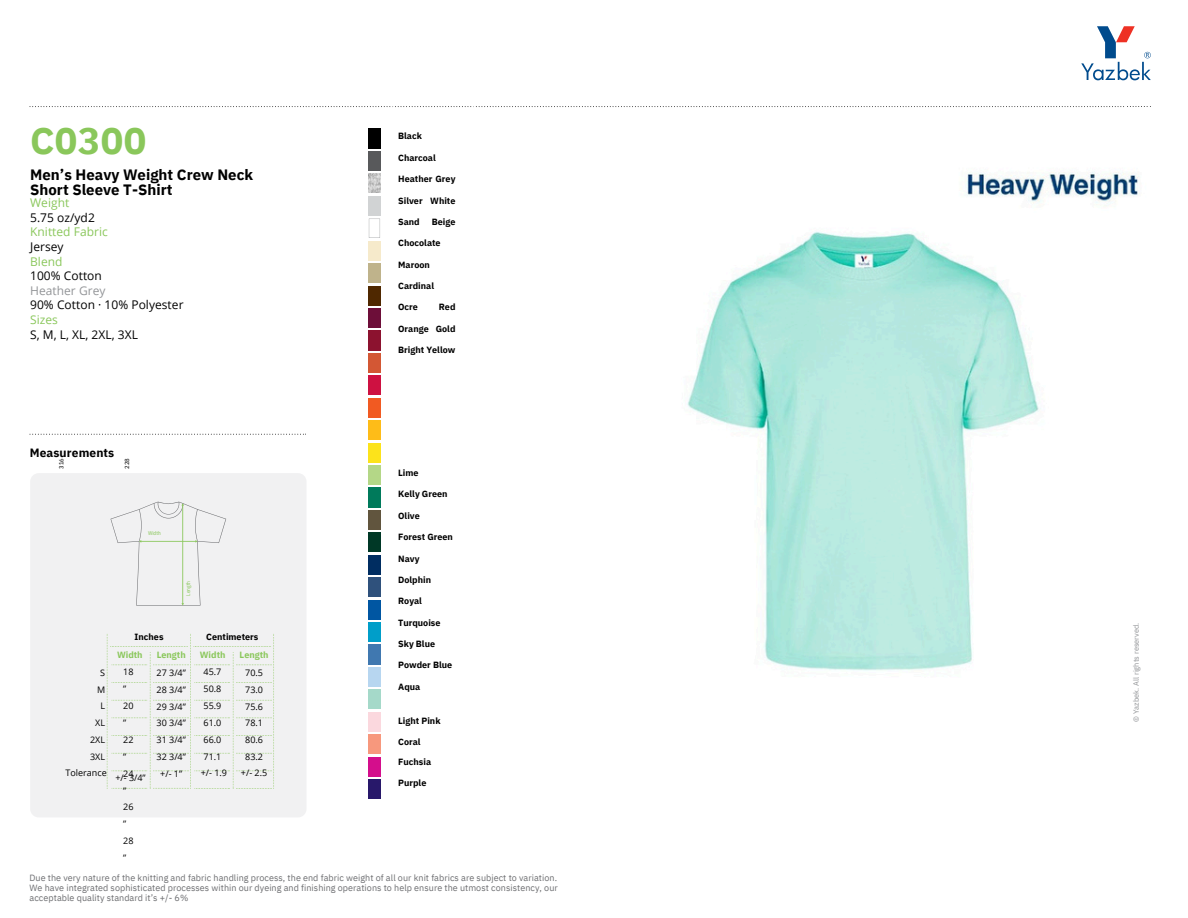
<style>
.page{position:relative;width:1188px;height:918px;background:#fff}
.page>*{position:absolute;margin:0;border:0;box-sizing:border-box;transform-origin:0 0}
.t1{font:700 37.5px "IBM Plex Sans";letter-spacing:.01em;color:#8ac75b}
.t2{font:700 15px/14.7px "IBM Plex Sans";color:#000}
.t3{font:12px/14.7px "Open Sans";letter-spacing:.005em;color:#000}
.t4{font:700 12px "IBM Plex Sans";letter-spacing:.01em;color:#000}
.t5{font:9px/10.2px "IBM Plex Sans";letter-spacing:.005em;color:#6d6e71;text-align:justify}
.t6{font:700 9px "IBM Plex Sans";color:#000}
.t7{font:9px/16.8px "Open Sans";color:#000;text-align:justify}
.t8{font:700 9px/18px "IBM Plex Sans";color:#8ac75b}
.t9{font:7.5px "IBM Plex Sans";color:#939598}
.t10{font:6px "IBM Plex Sans";color:#000}
.t11{font:5.4px "IBM Plex Sans Cond";letter-spacing:-.01em;color:#8ac75b}
.s1{color:#8ac75b}
.s2{color:#939598}
.s3{font-family:"Open Sans";font-weight:400;color:#000}
</style>
<div class="page">
<div style="left:30px;top:473px;width:277px;height:344px;background:#f1f1f2;border-radius:9px"></div>
<svg style="left:30px;top:434px;width:276px;height:1px"></svg>
<div style="left:369px;top:129px;width:11px;height:19px;background:#000"></div>
<div style="left:369px;top:151px;width:11px;height:20px;background:#58595b"></div>
<svg style="left:30px;top:106px;width:1121px;height:1px"></svg>
<svg style="left:1081px;top:26px;width:70px;height:54px"></svg>
<img style="left:369px;top:174px;width:11px;height:19px">
<svg style="left:110px;top:502px;width:116px;height:104px"></svg>
<svg style="left:107px;top:634px;width:167px;height:155px"></svg>
<div style="left:369px;top:196px;width:11px;height:19px;background:#d1d3d4"></div>
<svg style="left:369px;top:219px;width:11px;height:19px"></svg>
<div style="left:369px;top:241px;width:11px;height:19px;background:#f6eacb"></div>
<div style="left:369px;top:264px;width:11px;height:19px;background:#bfb38b"></div>
<div style="left:369px;top:286px;width:11px;height:19px;background:#4f2800"></div>
<div style="left:369px;top:308px;width:11px;height:20px;background:#6d0e39"></div>
<div style="left:369px;top:331px;width:11px;height:19px;background:#8c122f"></div>
<div style="left:369px;top:353px;width:11px;height:19px;background:#d35734"></div>
<div style="left:369px;top:376px;width:11px;height:19px;background:#ce1141"></div>
<div style="left:369px;top:398px;width:11px;height:19px;background:#f15a22"></div>
<div style="left:369px;top:421px;width:11px;height:19px;background:#febc18"></div>
<div style="left:369px;top:443px;width:11px;height:19px;background:#fce31b"></div>
<div style="left:369px;top:466px;width:11px;height:19px;background:#b4d787"></div>
<div style="left:369px;top:488px;width:11px;height:19px;background:#007a5b"></div>
<div style="left:369px;top:510px;width:11px;height:20px;background:#61553e"></div>
<div style="left:369px;top:533px;width:11px;height:19px;background:#003826"></div>
<div style="left:369px;top:555px;width:11px;height:19px;background:#002d61"></div>
<div style="left:369px;top:578px;width:11px;height:19px;background:#2f517c"></div>
<div style="left:369px;top:600px;width:11px;height:19px;background:#0056a2"></div>
<div style="left:369px;top:623px;width:11px;height:19px;background:#009ec9"></div>
<div style="left:369px;top:645px;width:11px;height:19px;background:#4078b0"></div>
<div style="left:369px;top:667px;width:11px;height:20px;background:#b7d6f0"></div>
<div style="left:369px;top:690px;width:11px;height:19px;background:#a5d9c9"></div>
<div style="left:369px;top:712px;width:11px;height:19px;background:#fbd8de"></div>
<div style="left:369px;top:735px;width:11px;height:19px;background:#f7987d"></div>
<div style="left:369px;top:757px;width:11px;height:19px;background:#d40e8c"></div>
<div style="left:369px;top:780px;width:11px;height:19px;background:#28186a"></div>
<img style="left:687px;top:171px;width:452px;height:500px">
<div style="left:1125px;top:484px;width:20px;height:240px;background:#fff"></div>
<h2 class="t1" style="left:30px;top:116px;width:118px">C0300</h2>
<h2 class="t2" style="left:30px;top:167px;width:224px">Men’s Heavy Weight Crew Neck<br>Short Sleeve T-Shirt</h2>
<h2 class="t3" style="left:30px;top:195px;width:155px"><span class="s1">Weight<br></span>5.75 oz/yd2<br><span class="s1">Knitted Fabric<br></span>Jersey<br><span class="s1">Blend<br></span>100% Cotton<br><span class="s2">Heather Grey<br></span>90% Cotton · 10% Polyester<br><span class="s1">Sizes<br></span>S, M, L, XL, 2XL, 3XL</h2>
<h4 class="t4" style="left:30px;top:445px;width:86px">Measurements</h4>
<h4 class="t10" style="left:57px;top:469px;width:12px;rotate:-90deg">316</h4>
<h4 class="t10" style="left:123px;top:469px;width:12px;rotate:-90deg">228</h4>
<h4 class="t11" style="left:148px;top:529px;width:14px">Width</h4>
<h4 class="t11" style="left:185px;top:596px;width:16px;rotate:-90deg">Length</h4>
<p class="t7" style="left:90px;top:664px;width:16px;text-align:right">S<br>M<br>L<br>XL<br>2XL<br>3XL</p>
<p class="t7" style="left:66px;top:764px;width:43px">Tolerance</p>
<p class="t6" style="left:135px;top:630px;width:30px">Inches</p>
<p class="t8" style="left:117px;top:645px;width:27px">Width</p>
<h6 class="t8" style="left:157px;top:645px;width:31px">Length<br><span class="s3">27 3/4”</span></h6>
<h6 class="t7" style="left:157px;top:681px;width:31px;text-align:center">28 3/4”<br>29 3/4”<br>30 3/4”<br>31 3/4”<br>32 3/4” +/- 1”</h6>
<h3 class="t7" style="left:123px;top:664px;width:12px;text-align:left">18 ”<br>20 ”<br>22 ”<br>24 ”<br>26 ”<br>28 ”</h3>
<h3 class="t7" style="left:115px;top:769px;width:32px">+/- 3/4”</h3>
<p class="t6" style="left:206px;top:630px;width:54px">Centimeters</p>
<h6 class="t8" style="left:200px;top:645px;width:27px">Width</h6>
<p class="t8" style="left:240px;top:645px;width:31px;text-align:center">Length<br><span class="s3">70.5</span></p>
<p class="t7" style="left:245px;top:681px;width:19px">73.0<br>75.6<br>78.1<br>80.6<br>83.2</p>
<p class="t7" style="left:241px;top:764px;width:28px">+/- 2.5</p>
<h3 class="t7" style="left:204px;top:664px;width:19px">45.7<br>50.8<br>55.9<br>61.0<br>66.0<br>71.1</h3>
<h3 class="t7" style="left:201px;top:764px;width:28px">+/- 1.9</h3>
<p class="t6" style="left:398px;top:130px;width:25px">Black</p>
<p class="t6" style="left:398px;top:152px;width:39px">Charcoal</p>
<p class="t6" style="left:398px;top:173px;width:59px">Heather Grey</p>
<p class="t6" style="left:398px;top:194px;width:59px">Silver White</p>
<p class="t6" style="left:398px;top:216px;width:23px">Sand</p>
<p class="t6" style="left:432px;top:216px;width:25px">Beige</p>
<p class="t6" style="left:398px;top:237px;width:44px">Chocolate</p>
<p class="t6" style="left:398px;top:259px;width:33px">Maroon</p>
<p class="t6" style="left:398px;top:280px;width:37px">Cardinal</p>
<p class="t6" style="left:398px;top:301px;width:21px">Ocre</p>
<p class="t6" style="left:439px;top:301px;width:18px">Red</p>
<p class="t6" style="left:398px;top:323px;width:59px">Orange Gold</p>
<p class="t6" style="left:398px;top:344px;width:59px">Bright Yellow</p>
<h3 class="t6" style="left:398px;top:467px;width:22px">Lime</h3>
<h3 class="t6" style="left:398px;top:488px;width:51px">Kelly Green</h3>
<h3 class="t6" style="left:398px;top:510px;width:23px">Olive</h3>
<h3 class="t6" style="left:398px;top:531px;width:56px">Forest Green</h3>
<h3 class="t6" style="left:398px;top:552px;width:23px">Navy</h3>
<h3 class="t6" style="left:398px;top:574px;width:34px">Dolphin</h3>
<h3 class="t6" style="left:398px;top:595px;width:25px">Royal</h3>
<h3 class="t6" style="left:398px;top:616px;width:44px">Turquoise</h3>
<h3 class="t6" style="left:398px;top:638px;width:38px">Sky Blue</h3>
<h3 class="t6" style="left:398px;top:659px;width:56px">Powder Blue</h3>
<h3 class="t6" style="left:398px;top:681px;width:24px">Aqua</h3>
<h3 class="t6" style="left:398px;top:715px;width:44px">Light Pink</h3>
<h3 class="t6" style="left:398px;top:735px;width:24px">Coral</h3>
<h3 class="t6" style="left:398px;top:756px;width:34px">Fuchsia</h3>
<h3 class="t6" style="left:398px;top:777px;width:30px">Purple</h3>
<h1 class="t5" style="left:30px;top:872px;width:530px">Due the very nature of the knitting and fabric handling process, the end fabric weight of all our knit fabrics are subject to variation.<br>We have integrated sophisticated processes within our dyeing and finishing operations to help ensure the utmost consistency, our acceptable quality standard it’s +/- 6%</h1>
<p class="t9" style="left:1131px;top:722px;width:100px;rotate:-90deg">© Yazbek. All rights reserved.</p>
</div>
